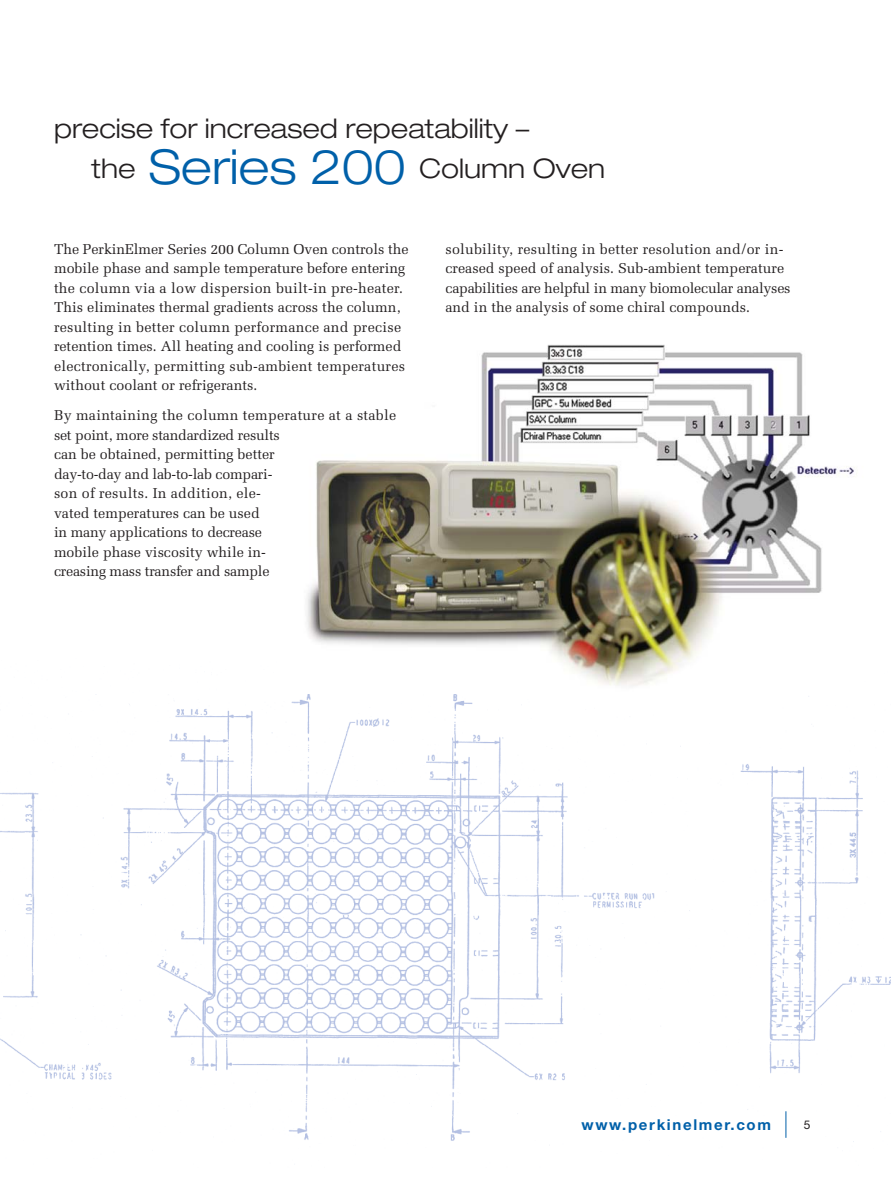
<style>
.page{position:relative;width:891px;height:1188px;background:#fff}
.page>*{position:absolute;margin:0;border:0;box-sizing:border-box;transform-origin:0 0}
.t1{font:300 expanded 27px/40.5px "Helvetica Neue";color:#231f20}
.t2{font:700 15px "Helvetica Neue";letter-spacing:.11em;color:#0060a9}
.t3{font:14.25px/19.5px "Melior";color:#231f20}
.t4{font:12px "Helvetica Neue";color:#231f20}
.s1{font-size:48px;color:#0060a9}
</style>
<div class="page">
<img style="left:0;top:694px;width:891px;height:448px">
<div style="left:570px;top:1118px;width:203px;height:17px;background:#fff"></div>
<div style="left:786px;top:1119px;width:26px;height:32px;background:#fff"></div>
<svg style="left:786px;top:1111px;width:1px;height:27px"></svg>
<img style="left:307px;top:344px;width:547px;height:342px">
<h1 class="t1" style="left:92px;top:111px;width:515px;text-indent:-38px">precise for increased repeatability –<br>the <span class="s1">Series 200</span> Column Oven</h1>
<p class="t3" style="left:54px;top:240px;width:356px">The PerkinElmer Series 200 Column Oven controls the mobile phase and sample temperature before entering the column via a low dispersion built-in pre-heater.<br>This eliminates thermal gradients across the column, resulting in better column performance and precise retention times. All heating and cooling is performed electronically, permitting sub-ambient temperatures without coolant or refrigerants.</p>
<p class="t3" style="left:54px;top:407px;width:344px">By maintaining the column temperature at a stable set point, more standardized results<br>can be obtained, permitting better<br>day-to-day and lab-to-lab compari-<br>son of results. In addition, ele-<br>vated temperatures can be used<br>in many applications to decrease<br>mobile phase viscosity while in-<br>creasing mass transfer and sample</p>
<p class="t3" style="left:446px;top:240px;width:347px">solubility, resulting in better resolution and/or in&shy;creased speed of analysis. Sub-ambient temperature capabilities are helpful in many biomolecular analyses and in the analysis of some chiral compounds.</p>
<p class="t2" style="left:581px;top:1119px;width:191px">www.perkinelmer.com</p>
<p class="t4" style="left:804px;top:1120px;width:8px">5</p>
</div>
